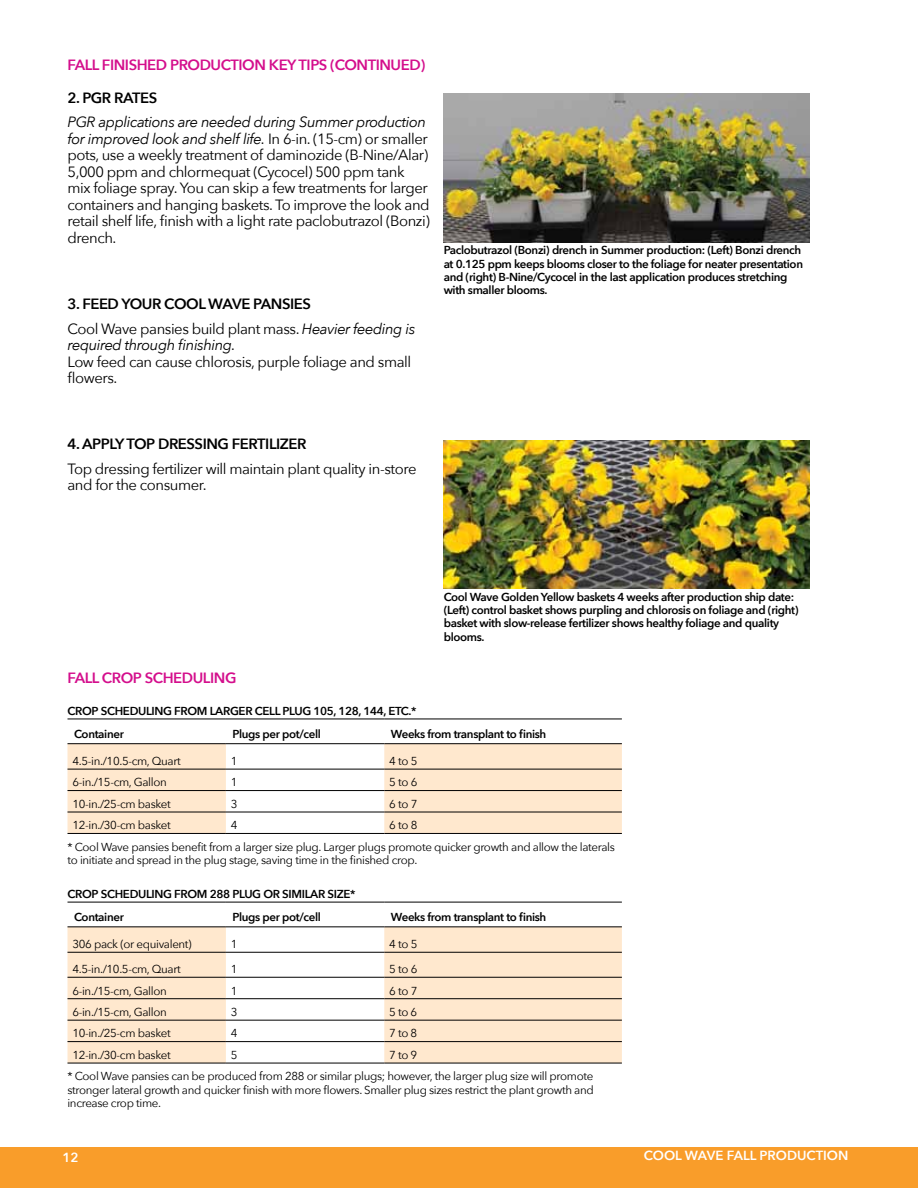
<style>
.page{position:relative;width:918px;height:1188px;background:#fff}
.page>*{position:absolute;margin:0;border:0;box-sizing:border-box;transform-origin:0 0}
.t1{font:14.85px/16.5px "Avenir Next";letter-spacing:-.03em;color:#000}
.t2{font:600 14.85px "Avenir Next";letter-spacing:-.03em;color:#d40e8c}
.t3{font:600 14.85px "Avenir Next";letter-spacing:-.03em;color:#000}
.t4{font:italic 14.85px "Avenir Next";letter-spacing:-.03em;color:#000}
.t5{font:600 13.2px "Avenir Next";color:#fff}
.t6{font:11.55px/21.5px "Avenir Next";letter-spacing:-.03em;color:#000}
.t7{font:600 11.55px/13.2px "Avenir Next";letter-spacing:-.03em;color:#000}
.s1{font-style:italic}
.s2{font-weight:600}
</style>
<div class="page">
<div style="left:0;top:1147px;width:918px;height:41px;background:#f99d2a"></div>
<svg style="left:68px;top:744px;width:554px;height:89px;fill:#ffe8ce"></svg>
<hr style="left:68px;top:743px;width:158px;height:1px;background:#000">
<hr style="left:226px;top:743px;width:158px;height:1px;background:#000">
<hr style="left:384px;top:743px;width:238px;height:1px;background:#000">
<hr style="left:68px;top:769px;width:158px;height:1px;background:#000">
<hr style="left:226px;top:769px;width:158px;height:1px;background:#000">
<hr style="left:384px;top:769px;width:238px;height:1px;background:#000">
<hr style="left:68px;top:790px;width:158px;height:1px;background:#000">
<hr style="left:226px;top:790px;width:158px;height:1px;background:#000">
<hr style="left:384px;top:790px;width:238px;height:1px;background:#000">
<hr style="left:68px;top:812px;width:158px;height:1px;background:#000">
<hr style="left:226px;top:812px;width:158px;height:1px;background:#000">
<hr style="left:384px;top:812px;width:238px;height:1px;background:#000">
<hr style="left:68px;top:719px;width:158px;height:1px;background:#000">
<hr style="left:226px;top:719px;width:158px;height:1px;background:#000">
<hr style="left:384px;top:719px;width:238px;height:1px;background:#000">
<hr style="left:68px;top:833px;width:158px;height:1px;background:#000">
<hr style="left:226px;top:833px;width:158px;height:1px;background:#000">
<hr style="left:384px;top:833px;width:238px;height:1px;background:#000">
<svg style="left:68px;top:927px;width:554px;height:136px;fill:#ffe8ce"></svg>
<hr style="left:68px;top:926px;width:158px;height:1px;background:#000">
<hr style="left:226px;top:926px;width:158px;height:1px;background:#000">
<hr style="left:384px;top:926px;width:238px;height:1px;background:#000">
<hr style="left:68px;top:977px;width:158px;height:1px;background:#000">
<hr style="left:226px;top:977px;width:158px;height:1px;background:#000">
<hr style="left:384px;top:977px;width:238px;height:1px;background:#000">
<hr style="left:68px;top:998px;width:158px;height:1px;background:#000">
<hr style="left:226px;top:998px;width:158px;height:1px;background:#000">
<hr style="left:384px;top:998px;width:238px;height:1px;background:#000">
<hr style="left:68px;top:1020px;width:158px;height:1px;background:#000">
<hr style="left:226px;top:1020px;width:158px;height:1px;background:#000">
<hr style="left:384px;top:1020px;width:238px;height:1px;background:#000">
<hr style="left:68px;top:1041px;width:158px;height:1px;background:#000">
<hr style="left:226px;top:1041px;width:158px;height:1px;background:#000">
<hr style="left:384px;top:1041px;width:238px;height:1px;background:#000">
<hr style="left:68px;top:902px;width:158px;height:1px;background:#000">
<hr style="left:226px;top:902px;width:158px;height:1px;background:#000">
<hr style="left:384px;top:902px;width:238px;height:1px;background:#000">
<hr style="left:68px;top:952px;width:158px;height:1px;background:#000">
<hr style="left:226px;top:952px;width:158px;height:1px;background:#000">
<hr style="left:384px;top:952px;width:238px;height:1px;background:#000">
<hr style="left:68px;top:1063px;width:158px;height:1px;background:#000">
<hr style="left:226px;top:1063px;width:158px;height:1px;background:#000">
<hr style="left:384px;top:1063px;width:238px;height:1px;background:#000">
<img style="left:444px;top:94px;width:366px;height:148px">
<img style="left:444px;top:440px;width:366px;height:149px">
<p class="t2" style="left:68px;top:55px;width:17px">FALL</p>
<p class="t2" style="left:102px;top:55px;width:205px">finished production KEY TIPS</p>
<p class="t2" style="left:330px;top:55px;width:96px">(continued)</p>
<p class="t3" style="left:68px;top:88px;width:26px">2. PGR</p>
<p class="t3" style="left:114px;top:88px;width:45px">Rates</p>
<p class="t1" style="left:68px;top:114px;width:364px"><span class="s1">PGR applications are needed during Summer production for improved look and shelf life.</span> In 6-in. (15-cm) or smaller pots, use a weekly treatment of daminozide (B-Nine/Alar)<br>5,000 ppm and chlormequat (Cycocel) 500 ppm tank mix foliage spray. You can skip a few treatments for larger containers and hanging baskets. To improve the look and retail shelf life, finish with a light rate paclobutrazol (Bonzi) drench.</p>
<p class="t1" style="left:68px;top:291px;width:349px;line-height:24.8px;text-indent:186px"><span class="s2">PANSIES<br></span>Cool Wave pansies build plant mass. <span class="s1">Heavier feeding is</span></p>
<p class="t4" style="left:68px;top:336px;width:170px">required through finishing.</p>
<p class="t1" style="left:68px;top:353px;width:345px">Low feed can cause chlorosis, purple foliage and small flowers.</p>
<p class="t3" style="left:68px;top:295px;width:33px">3. FEED</p>
<p class="t3" style="left:121px;top:295px;width:20px">YOUR</p>
<p class="t3" style="left:164px;top:295px;width:22px">COOL</p>
<p class="t3" style="left:208px;top:295px;width:25px">WAVE</p>
<p class="t7" style="left:444px;top:244px;width:361px">Paclobutrazol (Bonzi) drench in Summer production: (Left) Bonzi drench at 0.125 ppm keeps blooms closer to the foliage for neater presentation and (right) B-N ine/Cycocel in the last application produces stretching with smaller blooms.</p>
<p class="t3" style="left:68px;top:435px;width:25px">4. APPL</p>
<p class="t3" style="left:115px;top:435px;width:22px">Y TOP</p>
<p class="t3" style="left:158px;top:435px;width:10px">DRESSING</p>
<p class="t3" style="left:232px;top:435px;width:16px">FERTILI</p>
<p class="t3" style="left:280px;top:435px;width:18px">ZER</p>
<p class="t1" style="left:68px;top:460px;width:351px">Top dressing fertilizer will maintain plant quality in-store and for the consumer.</p>
<p class="t2" style="left:68px;top:669px;width:17px">FALL</p>
<p class="t2" style="left:102px;top:669px;width:21px">CROP</p>
<p class="t2" style="left:145px;top:669px;width:28px">SCHEDULING</p>
<p class="t7" style="left:444px;top:590px;width:357px">Cool Wave Golden Yellow baskets 4 weeks after production ship date: (Left) control basket shows purpling and chlorosis on foliage and (right) basket with slow-release fertilizer shows healthy foliage and quality blooms.</p>
<p class="t7" style="left:74px;top:699px;width:344px;line-height:23.1px;text-indent:-7px">Crop scheduling from larger cell plug 105, 128, 144, etc.*<br>Container</p>
<p class="t7" style="left:233px;top:727px;width:90px">Plugs per pot/cell</p>
<p class="t7" style="left:391px;top:727px;width:157px">Weeks from transplant to finish</p>
<p class="t6" style="left:72px;top:750px;width:110px">4.5-in./10.5-cm, Quart</p>
<p class="t6" style="left:231px;top:750px;width:8px">1</p>
<p class="t6" style="left:389px;top:750px;width:30px">4 to 5</p>
<p class="t6" style="left:72px;top:772px;width:96px">6-in./15-cm, Gallon</p>
<p class="t6" style="left:231px;top:772px;width:8px">1</p>
<p class="t6" style="left:389px;top:772px;width:30px">5 to 6</p>
<p class="t6" style="left:72px;top:793px;width:100px">10-in./25-cm basket</p>
<p class="t6" style="left:231px;top:793px;width:8px">3</p>
<p class="t6" style="left:389px;top:793px;width:30px">6 to 7</p>
<p class="t6" style="left:72px;top:815px;width:100px">12-in./30-cm basket</p>
<p class="t6" style="left:231px;top:815px;width:8px">4</p>
<p class="t6" style="left:67px;top:815px;width:549px;text-indent:322px">6 to 8<br>* Cool Wave pansies benefit from a larger size plug. Larger plugs promote quicker growth and allow the laterals</p>
<p class="t6" style="left:67px;top:849px;width:351px">to initiate and spread in the plug stage, saving time in the finished crop.</p>
<p class="t7" style="left:74px;top:882px;width:283px;line-height:23.1px;text-indent:-7px">Crop scheduling from 288 plug or sim ilar size*<br>Container</p>
<p class="t7" style="left:232px;top:910px;width:90px">Plugs per pot/cell</p>
<p class="t7" style="left:391px;top:910px;width:157px">Weeks from transplant to finish</p>
<p class="t6" style="left:72px;top:933px;width:121px">306 pack (or equivalent)</p>
<p class="t6" style="left:231px;top:933px;width:8px">1</p>
<p class="t6" style="left:389px;top:933px;width:30px">4 to 5</p>
<p class="t6" style="left:72px;top:958px;width:110px">4.5-in./10.5-cm, Quart</p>
<p class="t6" style="left:231px;top:958px;width:8px">1</p>
<p class="t6" style="left:389px;top:958px;width:30px">5 to 6</p>
<p class="t6" style="left:72px;top:980px;width:96px">6-in./15-cm, Gallon</p>
<p class="t6" style="left:231px;top:980px;width:8px">1</p>
<p class="t6" style="left:389px;top:980px;width:30px">6 to 7</p>
<p class="t6" style="left:72px;top:1001px;width:96px">6-in./15-cm, Gallon</p>
<p class="t6" style="left:231px;top:1001px;width:8px">3</p>
<p class="t6" style="left:389px;top:1001px;width:30px">5 to 6</p>
<p class="t6" style="left:72px;top:1023px;width:100px">10-in./25-cm basket</p>
<p class="t6" style="left:231px;top:1023px;width:8px">4</p>
<p class="t6" style="left:389px;top:1023px;width:30px">7 to 8</p>
<p class="t6" style="left:72px;top:1044px;width:100px">12-in./30-cm basket</p>
<p class="t6" style="left:231px;top:1044px;width:8px">5</p>
<p class="t6" style="left:67px;top:1044px;width:527px;text-indent:322px">7 to 9<br>* Cool Wave pansies can be produced from 288 or similar plugs; however, the larger plug size will promote</p>
<p class="t6" style="left:67px;top:1083px;width:528px;line-height:13.2px">stronger lateral growth and quicker finish with more flowers. Smaller plug sizes restrict the plant growth and increase crop time.</p>
<p class="t5" style="left:62px;top:1149px;width:18px">12</p>
<p class="t5" style="left:644px;top:1148px;width:206px">Cool Wave Fall Production</p>
</div>
